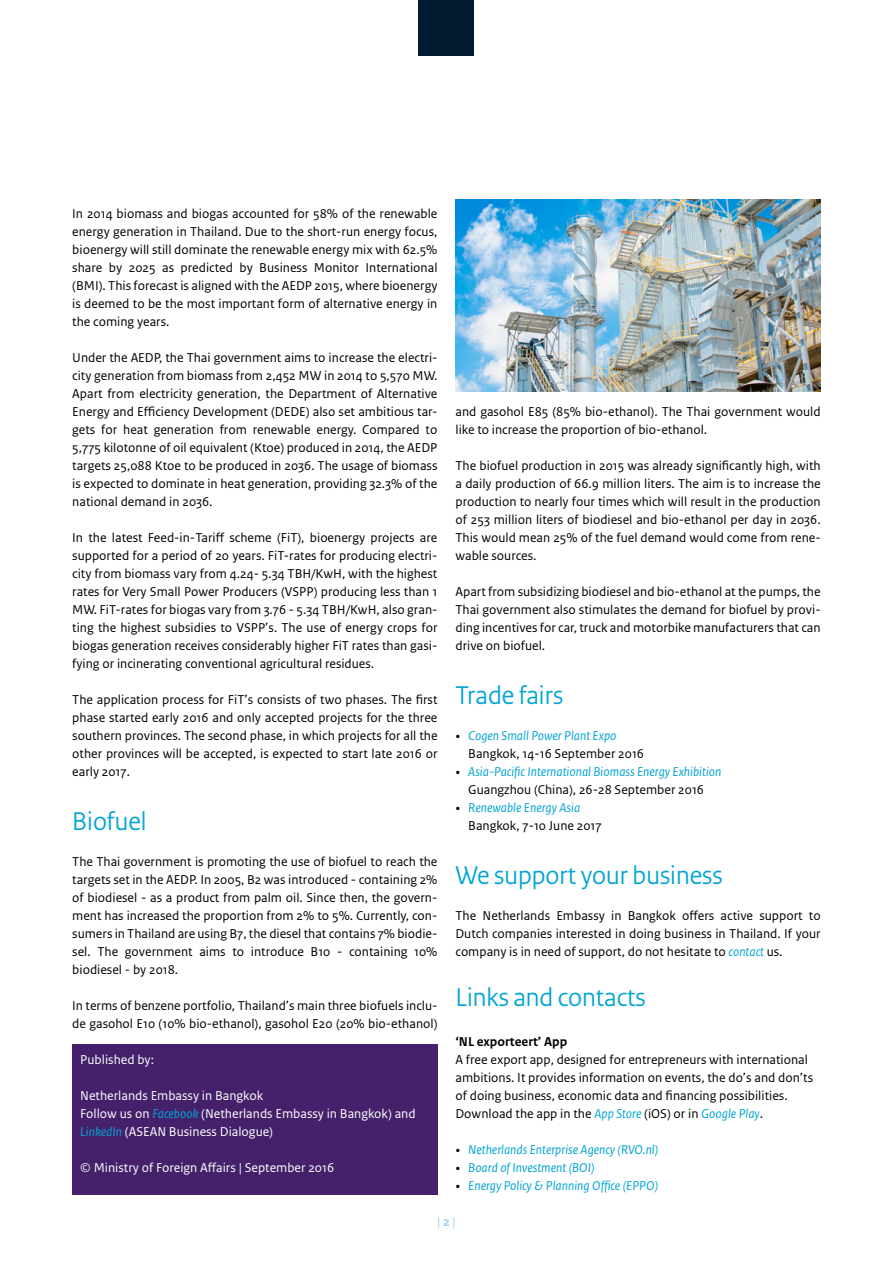
<style>
.page{position:relative;width:893px;height:1263px;background:#fff}
.page>*{position:absolute;margin:0;border:0;box-sizing:border-box;transform-origin:0 0}
.t1{font:27px "Rijksoverheid Sans Heading";color:#00a4d4}
.t2{font:13.5px/18px "Rijksoverheid Sans Text";color:#000;text-align:justify}
.t3{font:italic 13.5px/18px "Rijksoverheid Sans Text";color:#00a4d4;text-align:center}
.t4{font:13.5px/18px "Rijksoverheid Sans Text";color:#fff}
.t5{font:700 13.5px "Rijksoverheid Sans Text";color:#000}
.t6{font:13.5px "Rijksoverheid Sans Text";color:#9ed4ed}
.s1{font-style:italic;color:#00a4d4}
.s2{font-family:"Rijksoverheid Serif"}
.s3{font-family:"Rijksoverheid Serif";font-style:normal;color:#000}
.s4{font-style:normal;color:#000}
.s5{font-weight:700}
</style>
<div class="page">
<img style="left:455px;top:200px;width:366px;height:191px">
<div style="left:72px;top:1044px;width:365px;height:151px;background:#44216a"></div>
<div style="left:419px;top:0;width:55px;height:55px;background:#021b30"></div>
<p class="t2" style="left:72px;top:205px;width:367px">In 2014 biomass and biogas accounted for 58% of the renewable energy generation in Thailand. Due to the short-run energy focus, bioenergy will still dominate the renewable energy mix with 62.5% share by 2025 as predicted by Business Monitor International (BMI). This forecast is aligned with the AEDP 2015, where bioenergy is deemed to be the most important form of alternative energy in the coming years.</p>
<p class="t2" style="left:72px;top:349px;width:367px">Under the AEDP, the Thai government aims to increase the electri&shy;city generation from biomass from 2,452 MW in 2014 to 5,570 MW.<br>Apart from electricity generation, the Department of Alternative Energy and Efficiency Development (DEDE) also set ambitious tar&shy;gets for heat generation from renewable energy. Compared to 5,775 kilotonne of oil equivalent (Ktoe) produced in 2014, the AEDP targets 25,088 Ktoe to be produced in 2036. The usage of biomass is expected to dominate in heat generation, providing 32.3% of the national demand in 2036.</p>
<p class="t2" style="left:72px;top:529px;width:367px">In the latest Feed-in-Tariff scheme (FiT), bioenergy projects are supported for a period of 20 years. FiT-rates for producing electri&shy;city from biomass vary from 4.24- 5.34 TBH/KwH, with the highest rates for Very Small Power Producers (VSPP) producing less than 1<br>MW. FiT-rates for biogas vary from 3.76 - 5.34 TBH/KwH, also gran&shy;ting the highest subsidies to VSPP’s. The use of energy crops for biogas generation receives considerably higher FiT rates than gasi&shy;fying or incinerating conventional agricultural residues.</p>
<p class="t2" style="left:72px;top:691px;width:367px">The application process for FiT’s consists of two phases. The first phase started early 2016 and only accepted projects for the three southern provinces. The second phase, in which projects for all the other provinces will be accepted, is expected to start late 2016 or early 2017.</p>
<h1 class="t1" style="left:72px;top:805px;width:76px">Biofuel</h1>
<p class="t2" style="left:72px;top:853px;width:367px">The Thai government is promoting the use of biofuel to reach the targets set in the AEDP. In 2005, B2 was introduced - containing 2% of biodiesel - as a product from palm oil. Since then, the govern&shy;ment has increased the proportion from 2% to 5%. Currently, con&shy;sumers in Thailand are using B7, the diesel that contains 7% biodie&shy;sel. The government aims to introduce B10 - containing 10% biodiesel - by 2018.</p>
<p class="t2" style="left:72px;top:997px;width:367px">In terms of benzene portfolio, Thailand’s main three biofuels inclu&shy;de gasohol E10 (10% bio-ethanol), gasohol E20 (20% bio-ethanol)</p>
<p class="t4" style="left:80px;top:1051px;width:75px">Published by:</p>
<p class="t4" style="left:80px;top:1087px;width:337px">Netherlands Embassy in Bangkok<br>Follow us on <span class="s1">Facebook</span> (Netherlands Embassy in Bangkok) and<br><span class="s1">LinkedIn</span> (ASEAN Business Dialogue)</p>
<p class="t4" style="left:80px;top:1159px;width:255px">© Ministry of Foreign Affairs | September 2016</p>
<p class="t2" style="left:455px;top:403px;width:367px">and gasohol E85 (85% bio-ethanol). The Thai government would like to increase the proportion of bio-ethanol.</p>
<p class="t2" style="left:455px;top:457px;width:367px">The biofuel production in 2015 was already significantly high, with a daily production of 66.9 million liters. The aim is to increase the production to nearly four times which will result in the production of 253 million liters of biodiesel and bio-ethanol per day in 2036.<br>This would mean 25% of the fuel demand would come from rene&shy;wable sources.</p>
<p class="t2" style="left:455px;top:583px;width:367px">Apart from subsidizing biodiesel and bio-ethanol at the pumps, the Thai government also stimulates the demand for biofuel by provi&shy;ding incentives for car, truck and motorbike manufacturers that can drive on biofuel.</p>
<h1 class="t1" style="left:455px;top:679px;width:109px">Trade fairs</h1>
<p class="t2" style="left:468px;top:727px;width:177px;text-indent:-13px"><span class="s2">•</span> <span class="s1">Cogen Small Power Plant Expo<br></span>Bangkok, 14-16 September 2016</p>
<p class="t3" style="left:455px;top:763px;width:267px"><span class="s3">•</span> Asia-Pacific International Biomass Energy Exhibition<br><span class="s4">Guangzhou (China), 26-28 September 2016</span></p>
<p class="t2" style="left:468px;top:799px;width:135px;text-indent:-13px"><span class="s2">•</span> <span class="s1">Renewable Energy Asia<br></span>Bangkok, 7-10 June 2017</p>
<h1 class="t1" style="left:455px;top:859px;width:269px">We support your business</h1>
<p class="t2" style="left:455px;top:907px;width:367px">The Netherlands Embassy in Bangkok offers active support to Dutch companies interested in doing business in Thailand. If your company is in need of support, do not hesitate to <span class="s1">contact</span> us.</p>
<h1 class="t1" style="left:455px;top:982px;width:192px">Links and contacts</h1>
<p class="t5" style="left:455px;top:1034px;width:113px">‘NL exporteert’ App</p>
<p class="t2" style="left:455px;top:1051px;width:359px;text-align:left">A free export app, designed for entrepreneurs with international ambitions. It provides information on events, the do’s and don’ts of doing business, economic data and financing possibilities.<br>Download the app in the <span class="s1">App Store</span> (iOS) or in <span class="s1">Google Play</span>.</p>
<p class="t3" style="left:455px;top:1141px;width:204px"><span class="s3">•</span> Netherlands Enterprise Agency (RVO.nl)</p>
<p class="t3" style="left:455px;top:1159px;width:141px"><span class="s3">•</span> Board of Investment (BOI)</p>
<p class="t3" style="left:455px;top:1177px;width:204px"><span class="s3">•</span> Energy Policy &amp; Planning Office (EPPO)</p>
<p class="t6" style="left:437px;top:1214px;width:20px">| <span class="s5">2</span> |</p>
</div>
